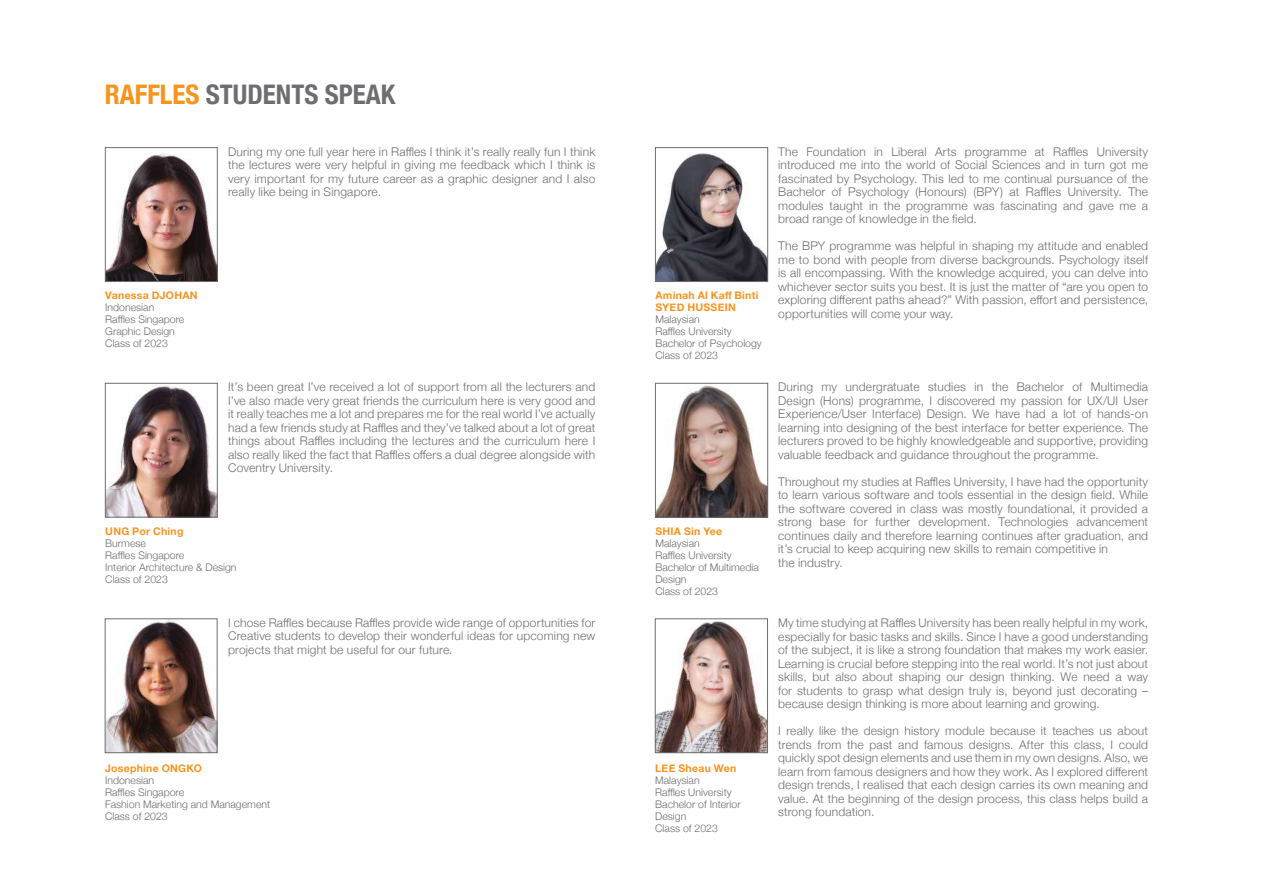
<style>
.page{position:relative;width:1263px;height:893px;background:#fff}
.page>*{position:absolute;margin:0;border:0;box-sizing:border-box;transform-origin:0 0}
.t1{font:700 condensed 27px "Helvetica Neue";color:#6d6e71}
.t2{font:300 12px/13.5px "Helvetica Neue";letter-spacing:.015em;color:#6d6e71;text-align:justify}
.t3{font:300 10.5px/12px "Helvetica Neue";color:#6d6e71}
.t4{font:700 10.5px/12px "Helvetica Neue";letter-spacing:.025em;color:#f7941e}
.s1{color:#f7941e}
</style>
<div class="page">
<img style="left:657px;top:621px;width:109px;height:130px">
<div style="left:655px;top:619px;width:113px;height:134px;border:1px solid #6d6e71"></div>
<img style="left:657px;top:385px;width:109px;height:130px">
<div style="left:655px;top:383px;width:113px;height:134px;border:1px solid #6d6e71"></div>
<img style="left:657px;top:153px;width:109px;height:127px">
<div style="left:655px;top:147px;width:113px;height:135px;border:1px solid #6d6e71"></div>
<img style="left:107px;top:621px;width:108px;height:130px">
<div style="left:105px;top:619px;width:112px;height:134px;border:1px solid #6d6e71"></div>
<img style="left:107px;top:385px;width:108px;height:130px">
<div style="left:105px;top:383px;width:112px;height:134px;border:1px solid #6d6e71"></div>
<img style="left:107px;top:153px;width:108px;height:127px">
<div style="left:105px;top:147px;width:112px;height:135px;border:1px solid #6d6e71"></div>
<h1 class="t1" style="left:105px;top:72px;width:292px"><span class="s1">RAFFLES</span> STUDENTS SPEAK</h1>
<p class="t2" style="left:228px;top:144px;width:369px">During my one full year here in Raffles I think it’s really really fun I think the lectures were very helpful in giving me feedback which I think is very important for my future career as a graphic designer and I also really like being in Singapore.</p>
<p class="t4" style="left:105px;top:290px;width:94px">Vanessa DJOHAN</p>
<p class="t3" style="left:105px;top:301px;width:80px">Indonesian<br>Raffles Singapore<br>Graphic Design<br>Class of 2023</p>
<p class="t4" style="left:655px;top:290px;width:105px">Aminah Al Kaff Binti<br>SYED HUSSEIN</p>
<p class="t3" style="left:655px;top:313px;width:108px">Malaysian<br>Raffles University<br>Bachelor of Psychology<br>Class of 2023</p>
<p class="t2" style="left:778px;top:144px;width:371px">The Foundation in Liberal Arts programme at Raffles University introduced me into the world of Social Sciences and in turn got me fascinated by Psychology. This led to me continual pursuance of the Bachelor of Psychology (Honours) (BPY) at Raffles University. The modules taught in the programme was fascinating and gave me a broad range of knowledge in the field.</p>
<p class="t2" style="left:778px;top:238px;width:371px">The BPY programme was helpful in shaping my attitude and enabled me to bond with people from diverse backgrounds. Psychology itself is all encompassing. With the knowledge acquired, you can delve into whichever sector suits you best. It is just the matter of “are you open to exploring different paths ahead?” With passion, effort and persistence, opportunities will come your way.</p>
<p class="t2" style="left:228px;top:379px;width:369px">It’s been great I’ve received a lot of support from all the lecturers and I’ve also made very great friends the curriculum here is very good and it really teaches me a lot and prepares me for the real world I’ve actually had a few friends study at Raffles and they’ve talked about a lot of great things about Raffles including the lectures and the curriculum here I also really liked the fact that Raffles offers a dual degree alongside with Coventry University.</p>
<p class="t4" style="left:105px;top:525px;width:80px">UNG Por Ching</p>
<p class="t3" style="left:105px;top:536px;width:133px">Burmese<br>Raffles Singapore<br>Interior Architecture &amp; Design<br>Class of 2023</p>
<p class="t4" style="left:655px;top:525px;width:68px">SHIA Sin Yee</p>
<p class="t3" style="left:655px;top:536px;width:105px">Malaysian<br>Raffles University<br>Bachelor of Multimedia<br>Design<br>Class of 2023</p>
<p class="t2" style="left:778px;top:379px;width:371px">During my undergratuate studies in the Bachelor of Multimedia Design (Hons) programme, I discovered my passion for UX/UI User Experience/User Interface) Design. We have had a lot of hands-on learning into designing of the best interface for better experience. The lecturers proved to be highly knowledgeable and supportive, providing valuable feedback and guidance throughout the programme.</p>
<p class="t2" style="left:778px;top:474px;width:371px;text-align:left">Throughout my studies at Raffles University, I have had the opportunity to learn various software and tools essential in the design field. While the software covered in class was mostly foundational, it provided a strong base for further development. Technologies advancement continues daily and therefore learning continues after graduation, and it’s crucial to keep acquiring new skills to remain competitive in<br>the industry.</p>
<p class="t2" style="left:228px;top:615px;width:369px">I chose Raffles because Raffles provide wide range of opportunities for Creative students to develop their wonderful ideas for upcoming new projects that might be useful for our future.</p>
<p class="t4" style="left:105px;top:763px;width:98px">Josephine ONGKO</p>
<p class="t3" style="left:105px;top:774px;width:167px">Indonesian<br>Raffles Singapore<br>Fashion Marketing and Management<br>Class of 2023</p>
<p class="t4" style="left:655px;top:763px;width:83px">LEE Sheau Wen</p>
<p class="t3" style="left:655px;top:774px;width:87px">Malaysian<br>Raffles University<br>Bachelor of Interior<br>Design<br>Class of 2023</p>
<p class="t2" style="left:778px;top:615px;width:371px">My time studying at Raffles University has been really helpful in my work, especially for basic tasks and skills. Since I have a good understanding of the subject, it is like a strong foundation that makes my work easier.<br>Learning is crucial before stepping into the real world. It’s not just about skills, but also about shaping our design thinking. We need a way for students to grasp what design truly is, beyond just decorating – because design thinking is more about learning and growing.</p>
<p class="t2" style="left:778px;top:723px;width:371px">I really like the design history module because it teaches us about trends from the past and famous designs. After this class, I could quickly spot design elements and use them in my own designs. Also, we learn from famous designers and how they work. As I explored different design trends, I realised that each design carries its own meaning and value. At the beginning of the design process, this class helps build a strong foundation.</p>
</div>
